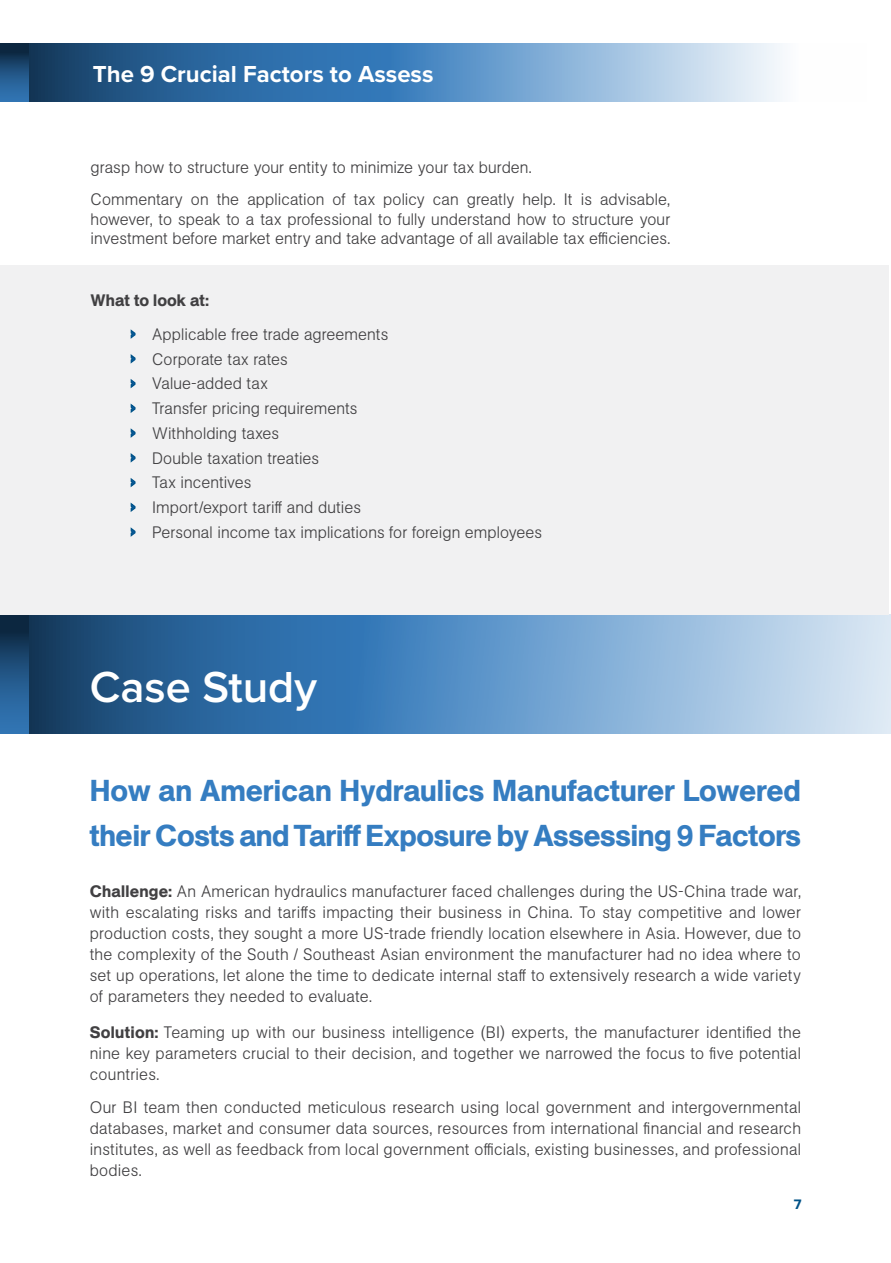
<style>
.page{position:relative;width:891px;height:1263px;background:#fff}
.page>*{position:absolute;margin:0;border:0;box-sizing:border-box;transform-origin:0 0}
.t1{font:600 45px "Proxima Nova";color:#fff}
.t2{font:500 30px/45px "Unlimited Sans";letter-spacing:-.015em;color:#357dc1}
.t3{font:700 24px "Proxima Nova";color:#fff}
.t4{font:300 16.5px/21px "Unlimited Sans";letter-spacing:.005em;color:#414042}
.t5{font:700 14.25px "Proxima Nova";color:#005287}
.s1{font-weight:500}
.s2{color:#005287}
</style>
<div class="page">
<svg style="left:28px;top:615px;width:863px;height:118px;background:#6392bd"></svg>
<div style="left:0;top:615px;width:28px;height:118px;background:linear-gradient(to bottom,#0a233a,#357dc0)"></div>
<div style="left:0;top:266px;width:889px;height:349px;background:#f1f1f2"></div>
<svg style="left:28px;top:44px;width:754px;height:58px;background:#608fba"></svg>
<div style="left:0;top:44px;width:28px;height:58px;background:linear-gradient(to bottom,#0a2239,#357cbf)"></div>
<h3 class="t3" style="left:93px;top:57px;width:342px">The 9 Crucial Factors to Assess</h3>
<p class="t4" style="left:91px;top:151px;width:581px;line-height:31.8px">grasp how to structure your entity to minimize your tax burden.<br>Commentary on the application of tax policy can greatly help. It is advisable,</p>
<p class="t4" style="left:91px;top:208px;width:581px;line-height:19.8px">however, to speak to a tax professional to fully understand how to structure your investment before market entry and take advantage of all available tax efficiencies.</p>
<p class="t4" style="left:131px;top:283px;width:259px;line-height:33.8px;text-indent:-40px"><span class="s1">What to look at:<br></span><span class="s2">›</span> Applicable free trade agreements</p>
<p class="t4" style="left:131px;top:346px;width:413px;line-height:24.8px"><span class="s2">›</span> Corporate tax rates<br><span class="s2">›</span> Value-added tax<br><span class="s2">›</span> Transfer pricing requirements<br><span class="s2">›</span> Withholding taxes<br><span class="s2">›</span> Double taxation treaties<br><span class="s2">›</span> Tax incentives<br><span class="s2">›</span> Import/export tariff and duties<br><span class="s2">›</span> Personal income tax implications for foreign employees</p>
<h1 class="t1" style="left:90px;top:653px;width:229px">Case Study</h1>
<h2 class="t2" style="left:90px;top:768px;width:713px">How an American Hydraulics Manufacturer Lowered their Costs and Tariff Exposure by Assessing 9 Factors</h2>
<p class="t4" style="left:90px;top:880px;width:713px;text-align:justify"><span class="s1">Challenge:</span> An American hydraulics manufacturer faced challenges during the US-China trade war, with escalating risks and tariffs impacting their business in China. To stay competitive and lower production costs, they sought a more US-trade friendly location elsewhere in Asia. However, due to the complexity of the South / Southeast Asian environment the manufacturer had no idea where to set up operations, let alone the time to dedicate internal staff to extensively research a wide variety of parameters they needed to evaluate.</p>
<p class="t4" style="left:90px;top:1021px;width:713px;text-align:justify"><span class="s1">Solution:</span> Teaming up with our business intelligence (BI) experts, the manufacturer identified the nine key parameters crucial to their decision, and together we narrowed the focus to five potential countries.</p>
<p class="t4" style="left:90px;top:1096px;width:713px;text-align:justify">Our BI team then conducted meticulous research using local government and intergovernmental databases, market and consumer data sources, resources from international financial and research institutes, as well as feedback from local government officials, existing businesses, and professional bodies.</p>
<p class="t5" style="left:794px;top:1194px;width:9px">7</p>
</div>
